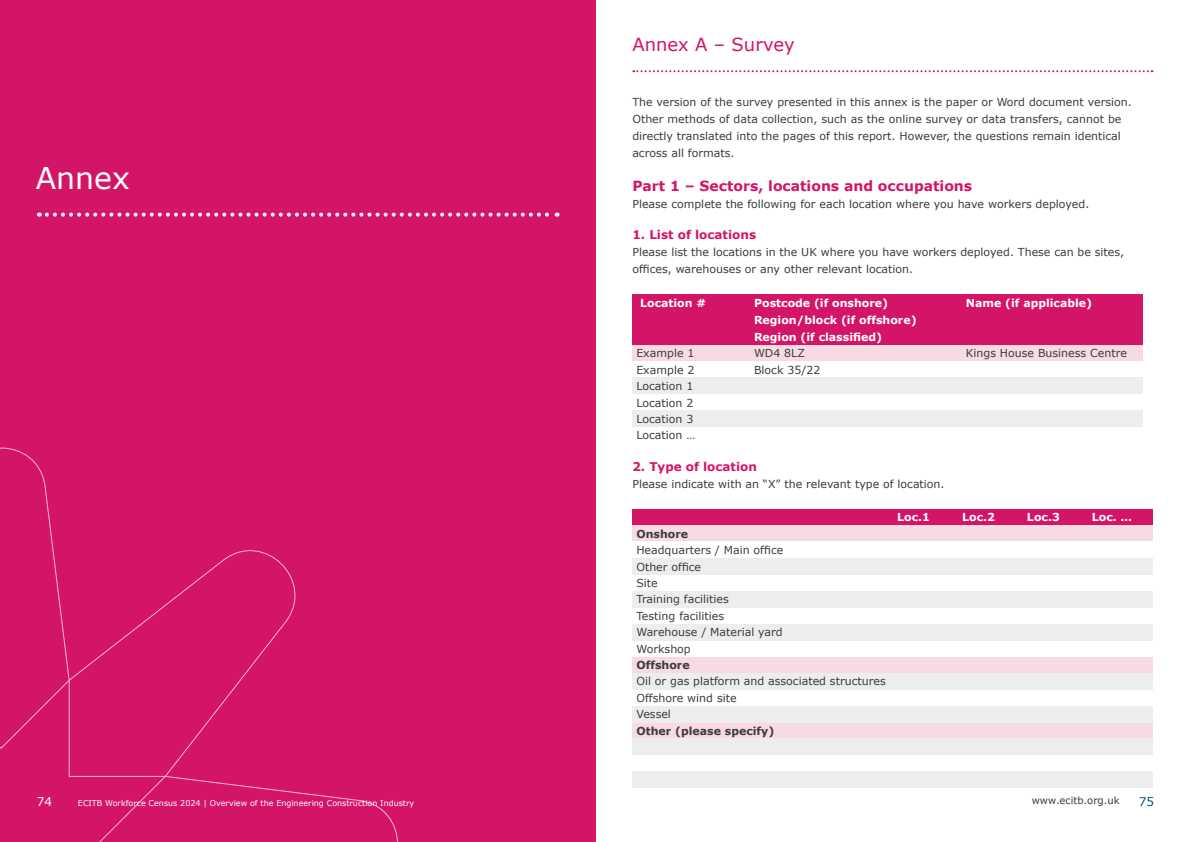
<style>
.page{position:relative;width:1191px;height:842px;background:#fff}
.page>*{position:absolute;margin:0;border:0;box-sizing:border-box;transform-origin:0 0}
.t1{font:30px "Verdana";color:#fff}
.t2{font:18px "Verdana";color:#d41467}
.t3{font:700 14px "Verdana";color:#d41467}
.t4{font:700 12px "Verdana";color:#d41467}
.t5{font:12px "Verdana";color:#fff}
.t6{font:12px "Verdana";color:#00548b}
.t7{font:11px/17px "Verdana";color:#3c3c3b}
.t8{font:700 11px/17px "Verdana";color:#fff}
.t9{font:700 11px "Verdana";color:#3c3c3b}
.t10{font:10px "Verdana";color:#3c3c3b}
.t11{font:8px "Verdana";color:#fff}
</style>
<div class="page">
<div style="left:0;top:0;width:595px;height:842px;background:#d41467"></div>
<svg style="left:99px;top:778px;width:299px;height:64px"></svg>
<svg style="left:68px;top:550px;width:228px;height:228px"></svg>
<svg style="left:0;top:447px;width:70px;height:303px"></svg>
<svg style="left:47px;top:213px;width:510px;height:4px"></svg>
<svg style="left:633px;top:70px;width:519px;height:2px"></svg>
<div style="left:632px;top:294px;width:118px;height:51px;background:#d41467"></div>
<div style="left:750px;top:294px;width:212px;height:51px;background:#d41467"></div>
<div style="left:962px;top:294px;width:180px;height:51px;background:#d41467"></div>
<div style="left:632px;top:345px;width:118px;height:16px;background:#f7dae2"></div>
<div style="left:750px;top:345px;width:212px;height:16px;background:#f7dae2"></div>
<div style="left:962px;top:345px;width:180px;height:16px;background:#f7dae2"></div>
<div style="left:632px;top:378px;width:118px;height:16px;background:#ededed"></div>
<div style="left:750px;top:378px;width:212px;height:16px;background:#ededed"></div>
<div style="left:962px;top:378px;width:180px;height:16px;background:#ededed"></div>
<div style="left:632px;top:411px;width:118px;height:16px;background:#ededed"></div>
<div style="left:750px;top:411px;width:212px;height:16px;background:#ededed"></div>
<div style="left:962px;top:411px;width:180px;height:16px;background:#ededed"></div>
<div style="left:632px;top:509px;width:261px;height:16px;background:#d41467"></div>
<div style="left:893px;top:509px;width:65px;height:16px;background:#d41467"></div>
<div style="left:958px;top:509px;width:65px;height:16px;background:#d41467"></div>
<div style="left:1023px;top:509px;width:64px;height:16px;background:#d41467"></div>
<div style="left:1087px;top:509px;width:65px;height:16px;background:#d41467"></div>
<div style="left:632px;top:525px;width:261px;height:17px;background:#f7dae2"></div>
<div style="left:893px;top:525px;width:65px;height:17px;background:#f7dae2"></div>
<div style="left:958px;top:525px;width:65px;height:17px;background:#f7dae2"></div>
<div style="left:1023px;top:525px;width:64px;height:17px;background:#f7dae2"></div>
<div style="left:1087px;top:525px;width:65px;height:17px;background:#f7dae2"></div>
<div style="left:632px;top:657px;width:261px;height:16px;background:#f7dae2"></div>
<div style="left:893px;top:657px;width:65px;height:16px;background:#f7dae2"></div>
<div style="left:958px;top:657px;width:65px;height:16px;background:#f7dae2"></div>
<div style="left:1023px;top:657px;width:64px;height:16px;background:#f7dae2"></div>
<div style="left:1087px;top:657px;width:65px;height:16px;background:#f7dae2"></div>
<div style="left:632px;top:722px;width:261px;height:17px;background:#f7dae2"></div>
<div style="left:893px;top:722px;width:65px;height:17px;background:#f7dae2"></div>
<div style="left:958px;top:722px;width:65px;height:17px;background:#f7dae2"></div>
<div style="left:1023px;top:722px;width:64px;height:17px;background:#f7dae2"></div>
<div style="left:1087px;top:722px;width:65px;height:17px;background:#f7dae2"></div>
<div style="left:632px;top:558px;width:261px;height:16px;background:#ededed"></div>
<div style="left:893px;top:558px;width:65px;height:16px;background:#ededed"></div>
<div style="left:958px;top:558px;width:65px;height:16px;background:#ededed"></div>
<div style="left:1023px;top:558px;width:64px;height:16px;background:#ededed"></div>
<div style="left:1087px;top:558px;width:65px;height:16px;background:#ededed"></div>
<div style="left:632px;top:591px;width:261px;height:16px;background:#ededed"></div>
<div style="left:893px;top:591px;width:65px;height:16px;background:#ededed"></div>
<div style="left:958px;top:591px;width:65px;height:16px;background:#ededed"></div>
<div style="left:1023px;top:591px;width:64px;height:16px;background:#ededed"></div>
<div style="left:1087px;top:591px;width:65px;height:16px;background:#ededed"></div>
<div style="left:632px;top:624px;width:261px;height:16px;background:#ededed"></div>
<div style="left:893px;top:624px;width:65px;height:16px;background:#ededed"></div>
<div style="left:958px;top:624px;width:65px;height:16px;background:#ededed"></div>
<div style="left:1023px;top:624px;width:64px;height:16px;background:#ededed"></div>
<div style="left:1087px;top:624px;width:65px;height:16px;background:#ededed"></div>
<div style="left:632px;top:673px;width:261px;height:16px;background:#ededed"></div>
<div style="left:893px;top:673px;width:65px;height:16px;background:#ededed"></div>
<div style="left:958px;top:673px;width:65px;height:16px;background:#ededed"></div>
<div style="left:1023px;top:673px;width:64px;height:16px;background:#ededed"></div>
<div style="left:1087px;top:673px;width:65px;height:16px;background:#ededed"></div>
<div style="left:632px;top:706px;width:261px;height:16px;background:#ededed"></div>
<div style="left:893px;top:706px;width:65px;height:16px;background:#ededed"></div>
<div style="left:958px;top:706px;width:65px;height:16px;background:#ededed"></div>
<div style="left:1023px;top:706px;width:64px;height:16px;background:#ededed"></div>
<div style="left:1087px;top:706px;width:65px;height:16px;background:#ededed"></div>
<div style="left:632px;top:739px;width:261px;height:16px;background:#ededed"></div>
<div style="left:893px;top:739px;width:65px;height:16px;background:#ededed"></div>
<div style="left:958px;top:739px;width:65px;height:16px;background:#ededed"></div>
<div style="left:1023px;top:739px;width:64px;height:16px;background:#ededed"></div>
<div style="left:1087px;top:739px;width:65px;height:16px;background:#ededed"></div>
<div style="left:632px;top:771px;width:261px;height:17px;background:#ededed"></div>
<div style="left:893px;top:771px;width:65px;height:17px;background:#ededed"></div>
<div style="left:958px;top:771px;width:65px;height:17px;background:#ededed"></div>
<div style="left:1023px;top:771px;width:64px;height:17px;background:#ededed"></div>
<div style="left:1087px;top:771px;width:65px;height:17px;background:#ededed"></div>
<h1 class="t1" style="left:36px;top:159px;width:96px">Annex</h1>
<h2 class="t2" style="left:632px;top:33px;width:164px">Annex A – Survey</h2>
<p class="t7" style="left:632px;top:94px;width:501px">The version of the survey presented in this annex is the paper or Word document version.<br>Other methods of data collection, such as the online survey or data transfers, cannot be directly translated into the pages of this report. However, the questions remain identical across all formats.</p>
<h3 class="t3" style="left:632px;top:177px;width:341px">Part 1 – Sectors, locations and occupations</h3>
<p class="t7" style="left:632px;top:196px;width:458px">Please complete the following for each location where you have workers deployed.</p>
<h4 class="t4" style="left:632px;top:227px;width:125px">1. List of locations</h4>
<p class="t7" style="left:632px;top:244px;width:493px">Please list the locations in the UK where you have workers deployed. These can be sites, offices, warehouses or any other relevant location.</p>
<p class="t8" style="left:640px;top:294px;width:67px">Location #</p>
<p class="t8" style="left:754px;top:294px;width:164px">Postcode (if onshore)<br>Region/block (if offshore)</p>
<p class="t8" style="left:754px;top:328px;width:130px">Region (if classified)</p>
<p class="t8" style="left:966px;top:294px;width:128px">Name (if applicable)</p>
<p class="t7" style="left:636px;top:345px;width:60px">Example 1</p>
<p class="t7" style="left:754px;top:345px;width:52px">WD4 8LZ</p>
<p class="t7" style="left:966px;top:345px;width:163px">Kings House Business Centre</p>
<p class="t7" style="left:636px;top:361px;width:60px">Example 2</p>
<p class="t7" style="left:754px;top:361px;width:68px">Block 35/22</p>
<p class="t7" style="left:636px;top:378px;width:59px">Location 1</p>
<p class="t7" style="left:636px;top:394px;width:59px">Location 2</p>
<p class="t7" style="left:636px;top:411px;width:59px">Location 3</p>
<p class="t7" style="left:636px;top:427px;width:61px">Location …</p>
<h4 class="t4" style="left:632px;top:459px;width:126px">2. Type of location</h4>
<p class="t7" style="left:632px;top:475px;width:314px">Please indicate with an “X” the relevant type of location.</p>
<p class="t8" style="left:897px;top:509px;width:34px">Loc.1</p>
<p class="t8" style="left:962px;top:509px;width:34px">Loc.2</p>
<p class="t8" style="left:1027px;top:509px;width:34px">Loc.3</p>
<p class="t8" style="left:1091px;top:509px;width:42px">Loc. …</p>
<p class="t9" style="left:636px;top:526px;width:53px">Onshore</p>
<p class="t7" style="left:636px;top:542px;width:148px">Headquarters / Main office</p>
<p class="t7" style="left:636px;top:558px;width:66px">Other office</p>
<p class="t7" style="left:636px;top:575px;width:23px">Site</p>
<p class="t7" style="left:636px;top:591px;width:94px">Training facilities</p>
<p class="t7" style="left:636px;top:607px;width:89px">Testing facilities</p>
<p class="t7" style="left:636px;top:624px;width:148px">Warehouse / Material yard</p>
<p class="t7" style="left:636px;top:640px;width:56px">Workshop</p>
<p class="t9" style="left:636px;top:658px;width:55px">Offshore</p>
<p class="t7" style="left:636px;top:673px;width:251px">Oil or gas platform and associated structures</p>
<p class="t7" style="left:636px;top:689px;width:102px">Offshore wind site</p>
<p class="t7" style="left:636px;top:706px;width:36px">Vessel</p>
<p class="t9" style="left:636px;top:723px;width:139px">Other (please specify)</p>
<p class="t5" style="left:37px;top:794px;width:17px">74</p>
<p class="t11" style="left:78px;top:798px;width:338px">ECITB Workforce Census 2024 | Overview of the Engineering Construction Industry</p>
<p class="t10" style="left:1031px;top:794px;width:89px">www.ecitb.org.uk</p>
<p class="t6" style="left:1138px;top:794px;width:17px">75</p>
</div>
